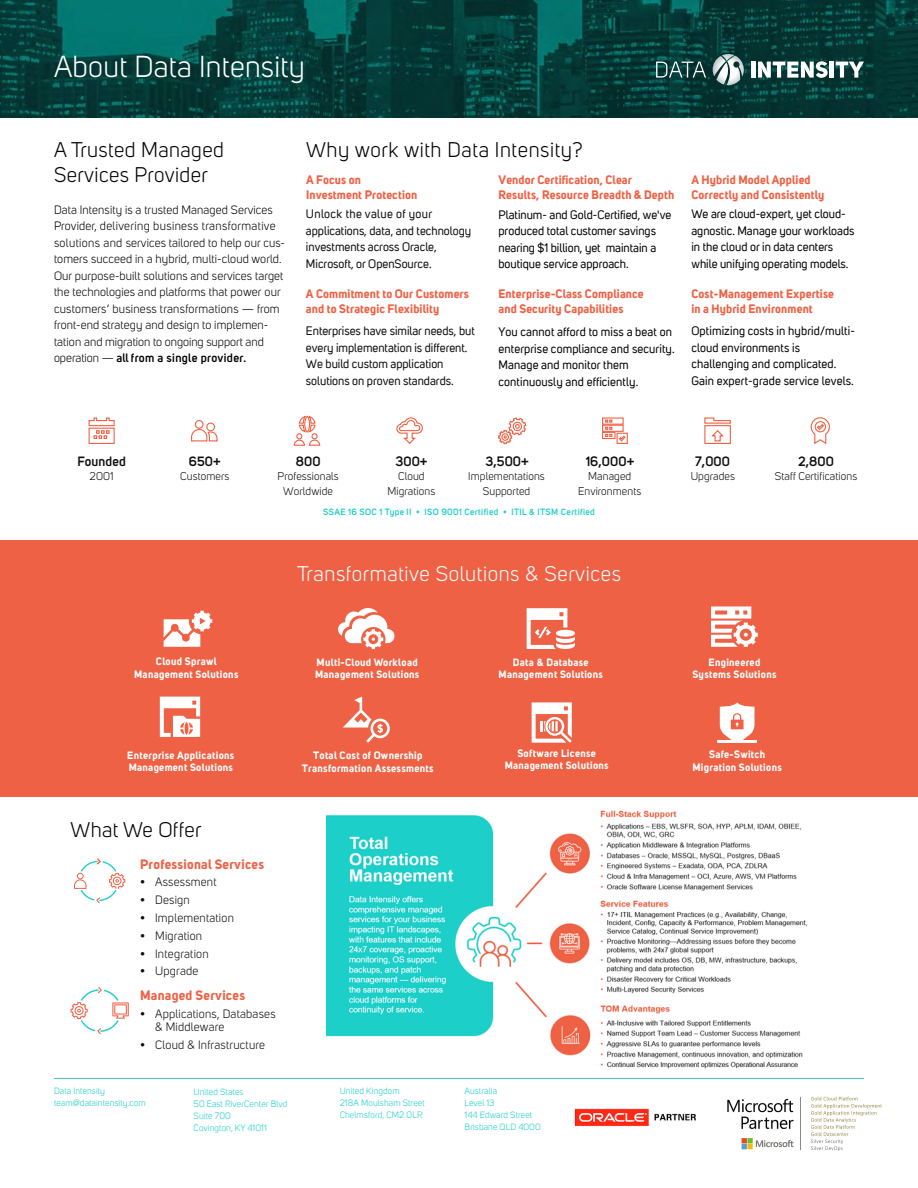
<style>
.page{position:relative;width:918px;height:1188px;background:#fff}
.page>*{position:absolute;margin:0;border:0;box-sizing:border-box;transform-origin:0 0}
.t1{font:30px "Uni Sans";letter-spacing:.01em;color:#fff}
.t2{font:21px/25.5px "Uni Sans";letter-spacing:.02em;color:#000}
.t3{font:21px "Uni Sans";letter-spacing:.03em;color:#fff}
.t4{font:700 13.5px "Uni Sans";letter-spacing:.02em;color:#ef6144}
.t5{font:600 13.35px "Uni Sans";letter-spacing:.01em;color:#0d0d0d}
.t6{font:12px/16.5px "Uni Sans";letter-spacing:.005em;color:#000}
.t7{font:12px/16.5px "Uni Sans";letter-spacing:.01em;color:#000}
.t8{font:700 12px/15px "Uni Sans";letter-spacing:.01em;color:#ef6144}
.t9{font:12px/16.5px "Uni Sans";color:#0d0d0d}
.t10{font:12px/13.5px "Uni Sans";letter-spacing:.02em;color:#0d0d0d}
.t11{font:11.1px/14.4px "Uni Sans";letter-spacing:.01em;color:#0d0d0d;text-align:center}
.t12{font:700 10.5px/12px "Uni Sans";letter-spacing:.03em;color:#fff;text-align:center}
.t13{font:9px/12px "Uni Sans";letter-spacing:.01em;color:#1ccfc9}
.t14{font:600 9px "Uni Sans";letter-spacing:.04em;color:#1ccfc9}
.s1{font-weight:600}
.s2{font-size:9.75px}
</style>
<div class="page">
<img style="left:0;top:0;width:918px;height:118px">
<div style="left:0;top:540px;width:918px;height:257px;background:#ef6144"></div>
<svg style="left:656px;top:62px;width:50px;height:16px"></svg>
<hr style="left:751px;top:62px;width:4px;height:16px;background:#fff">
<svg style="left:758px;top:61px;width:70px;height:17px"></svg>
<hr style="left:830px;top:62px;width:4px;height:16px;background:#fff">
<svg style="left:836px;top:62px;width:28px;height:16px"></svg>
<svg style="left:713px;top:54px;width:31px;height:31px"></svg>
<svg style="left:704px;top:417px;width:27px;height:27px"></svg>
<svg style="left:602px;top:417px;width:26px;height:27px"></svg>
<svg style="left:293px;top:415px;width:28px;height:31px"></svg>
<div style="left:311px;top:433px;width:7px;height:6px;border:1px solid #ef6144;border-radius:50%"></div>
<svg style="left:498px;top:417px;width:29px;height:28px"></svg>
<svg style="left:396px;top:417px;width:27px;height:27px"></svg>
<svg style="left:810px;top:417px;width:20px;height:27px"></svg>
<div style="left:195px;top:420px;width:9px;height:9px;border:1px solid #ef6144;border-radius:50%"></div>
<svg style="left:191px;top:428px;width:27px;height:14px"></svg>
<div style="left:206px;top:423px;width:9px;height:8px;border:1px solid #ef6144;border-radius:50%"></div>
<svg style="left:88px;top:417px;width:27px;height:27px"></svg>
<hr style="left:54px;top:1078px;width:810px;height:1px;background:#43c1c0">
<svg style="left:74px;top:858px;width:51px;height:45px"></svg>
<svg style="left:71px;top:987px;width:58px;height:47px"></svg>
<svg style="left:711px;top:606px;width:47px;height:41px"></svg>
<svg style="left:338px;top:608px;width:57px;height:41px"></svg>
<svg style="left:527px;top:608px;width:48px;height:41px"></svg>
<svg style="left:160px;top:697px;width:40px;height:40px"></svg>
<svg style="left:532px;top:702px;width:40px;height:41px"></svg>
<svg style="left:164px;top:611px;width:48px;height:36px"></svg>
<svg style="left:343px;top:697px;width:47px;height:46px"></svg>
<svg style="left:717px;top:702px;width:40px;height:41px"></svg>
<img style="left:728px;top:1096px;width:154px;height:55px">
<img style="left:574px;top:1108px;width:122px;height:18px">
<img style="left:327px;top:810px;width:481px;height:259px">
<h1 class="t1" style="left:54px;top:49px;width:252px">About Data Intensity</h1>
<h2 class="t2" style="left:54px;top:137px;width:171px">A Trusted Managed<br>Services Provider</h2>
<h2 class="t2" style="left:306px;top:137px;width:278px">Why work with Data Intensity?</h2>
<p class="t8" style="left:499px;top:172px;width:177px">Vendor Certification, Clear<br>Results, Resource Breadth &amp; Depth</p>
<p class="t6" style="left:499px;top:206px;width:174px">Platinum- and Gold-Certified, we've produced total customer savings nearing $1 billion, yet maintain a boutique service approach.</p>
<p class="t8" style="left:499px;top:286px;width:147px">Enterprise-Class Compliance and Security Capabilities</p>
<p class="t6" style="left:499px;top:324px;width:178px">You cannot afford to miss a beat on enterprise compliance and security.<br>Manage and monitor them continuously and efficiently.</p>
<p class="t8" style="left:306px;top:172px;width:113px">A Focus on<br>Investment Protection</p>
<p class="t9" style="left:306px;top:206px;width:167px">Unlock the value of your applications, data, and technology investments across Oracle,<br>Microsoft, or OpenSource.</p>
<p class="t8" style="left:306px;top:286px;width:164px">A Commitment to Our Customers and to Strategic Flexibility</p>
<p class="t9" style="left:306px;top:323px;width:170px">Enterprises have similar needs, but every implementation is different.<br>We build custom application solutions on proven standards.</p>
<p class="t7" style="left:54px;top:202px;width:233px">Data Intensity is a trusted Managed Services Provider, delivering business transformative solutions and services tailored to help our cus&shy;tomers succeed in a hybrid, multi-cloud world.<br>Our purpose-built solutions and services target the technologies and platforms that power our customers’ business transformations — from front-end strategy and design to implemen&shy;tation and migration to ongoing support and operation — <span class="s1">all from a single provider.</span></p>
<p class="t8" style="left:691px;top:172px;width:135px">A Hybrid Model Applied<br>Correctly and Consistently</p>
<p class="t6" style="left:691px;top:206px;width:165px">We are cloud-expert, yet cloud&shy;agnostic. Manage your workloads in the cloud or in data centers while unifying operating models.</p>
<p class="t8" style="left:691px;top:286px;width:144px">Cost-Management Expertise in a Hybrid Environment</p>
<p class="t6" style="left:691px;top:323px;width:165px">Optimizing costs in hybrid/multi&shy;cloud environments is challenging and complicated.<br>Gain expert-grade service levels.</p>
<p class="t5" style="left:77px;top:453px;width:50px">Founded</p>
<p class="t11" style="left:90px;top:469px;width:26px">2001</p>
<p class="t5" style="left:189px;top:453px;width:33px">650+</p>
<p class="t11" style="left:180px;top:469px;width:51px">Customers</p>
<p class="t5" style="left:296px;top:453px;width:26px">800</p>
<p class="t11" style="left:277px;top:469px;width:63px">Professionals<br>Worldwide</p>
<p class="t5" style="left:395px;top:453px;width:34px">300+</p>
<p class="t11" style="left:388px;top:469px;width:49px">Cloud<br>Migrations</p>
<p class="t5" style="left:486px;top:453px;width:45px">3,500+</p>
<p class="t11" style="left:468px;top:469px;width:78px">Implementations<br>Supported</p>
<p class="t5" style="left:586px;top:453px;width:50px">16,000+</p>
<p class="t11" style="left:578px;top:469px;width:65px">Managed<br>Environments</p>
<p class="t14" style="left:323px;top:506px;width:273px">SSAE 16 SOC 1 Type II • ISO 9001 Certified • ITIL &amp; ITSM Certified</p>
<h2 class="t3" style="left:297px;top:561px;width:325px">Transformative Solutions &amp; Services</h2>
<p class="t5" style="left:695px;top:453px;width:36px">7,000</p>
<p class="t11" style="left:691px;top:469px;width:46px">Upgrades</p>
<p class="t5" style="left:798px;top:453px;width:37px">2,800</p>
<p class="t11" style="left:775px;top:469px;width:84px">Staff Certifications</p>
<p class="t12" style="left:134px;top:655px;width:106px;line-height:13px">Cloud Sprawl<br>Management Solutions</p>
<p class="t12" style="left:315px;top:656px;width:106px;text-align:left">Multi-Cloud Workload<br>Management Solutions</p>
<p class="t12" style="left:499px;top:656px;width:106px">Data &amp; Database<br>Management Solutions</p>
<p class="t12" style="left:692px;top:656px;width:86px">Engineered<br>Systems Solutions</p>
<p class="t12" style="left:127px;top:749px;width:109px;text-align:left">Enterprise Applications<br>Management Solutions</p>
<p class="t12" style="left:302px;top:749px;width:133px;line-height:12.5px">Total Cost of Ownership<br>Transformation Assessments</p>
<p class="t12" style="left:505px;top:748px;width:105px">Software License<br>Manag<span class="s2">e</span>ment Solutions</p>
<p class="t12" style="left:692px;top:748px;width:91px;line-height:12.5px">Safe-Switch<br>Migration Solutions</p>
<h2 class="t2" style="left:70px;top:817px;width:133px">What We Offer</h2>
<p class="t4" style="left:140px;top:855px;width:125px">Professional Services</p>
<p class="t10" style="left:140px;top:876px;width:78px">• Assessment</p>
<p class="t10" style="left:140px;top:893px;width:51px">• Design</p>
<p class="t10" style="left:140px;top:911px;width:95px">• Implementation</p>
<p class="t10" style="left:140px;top:929px;width:64px">• Migration</p>
<p class="t10" style="left:140px;top:947px;width:70px">• Integration</p>
<p class="t10" style="left:140px;top:965px;width:60px">• Upgrade</p>
<p class="t4" style="left:140px;top:987px;width:106px">Managed Services</p>
<p class="t10" style="left:155px;top:1007px;width:122px;text-indent:-15px">• Applications, Databases &amp; Middleware</p>
<p class="t10" style="left:140px;top:1038px;width:126px">• Cloud &amp; Infrastructure</p>
<p class="t13" style="left:54px;top:1085px;width:93px">Data Intensity team@dataintensity.com</p>
<p class="t13" style="left:194px;top:1086px;width:95px">United States<br>50 East RiverCenter Blvd<br>Suite 700<br>Covington, KY 41011</p>
<p class="t13" style="left:340px;top:1085px;width:87px">United Kingdom<br>218A Moulsham Street<br>Chelmsford, CM2 0LR</p>
<p class="t13" style="left:465px;top:1085px;width:78px">Australia<br>Level 13<br>144 Edward Street<br>Brisbane QLD 4000</p>
</div>
